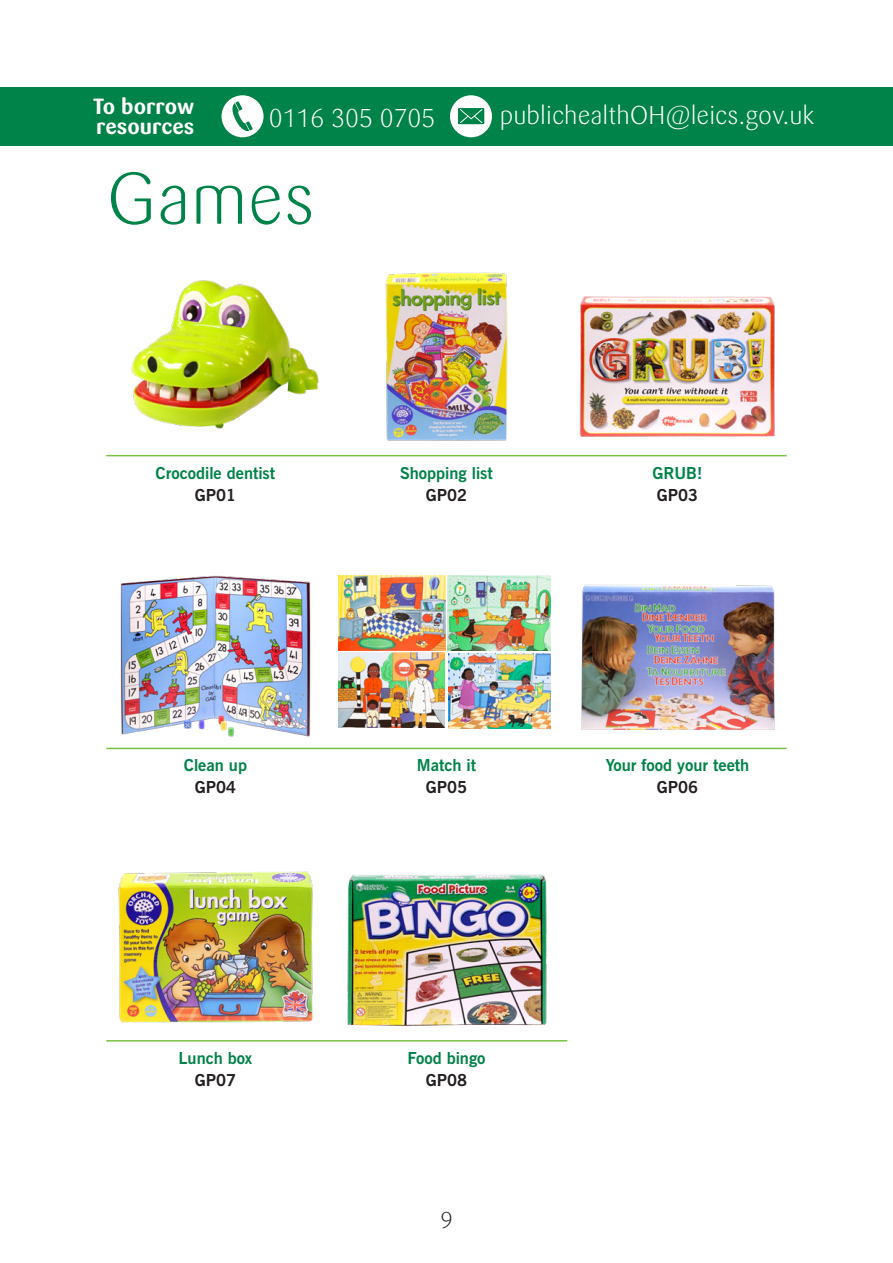
<style>
.page{position:relative;width:893px;height:1263px;background:#fff}
.page>*{position:absolute;margin:0;border:0;box-sizing:border-box;transform-origin:0 0}
.Heading_1{font:300 72px "Sari";color:#008348}
.t1{font:300 25.5px "Sari";color:#fff}
.t2{font:25.5px "Sari Light Caps";color:#fff}
.t3{font:22.5px "Sari Light Caps";color:#231f20}
.t4{font:700 21.75px/20.1px "Sari";color:#fff}
.Objects{font:700 16.5px "News Gothic BT";color:#008348}
.Objects-2{font:700 16.5px "News Gothic BT";color:#231f20}
</style>
<div class="page">
<div style="left:0;top:87px;width:893px;height:59px;background:#008348"></div>
<div style="left:222px;top:95px;width:42px;height:42px;background:#fff;border-radius:50%"></div>
<svg style="left:232px;top:101px;width:21px;height:31px"></svg>
<div style="left:450px;top:95px;width:42px;height:42px;background:#fff;border-radius:50%"></div>
<svg style="left:458px;top:108px;width:26px;height:16px"></svg>
<hr style="left:106px;top:748px;width:681px;height:1px;background:#79c142">
<hr style="left:106px;top:455px;width:681px;height:1px;background:#79c142">
<hr style="left:106px;top:1040px;width:461px;height:1px;background:#79c142">
<img style="left:131px;top:280px;width:188px;height:149px">
<img style="left:581px;top:584px;width:193px;height:146px">
<img style="left:120px;top:575px;width:191px;height:162px">
<img style="left:579px;top:296px;width:196px;height:141px">
<img style="left:118px;top:871px;width:196px;height:152px">
<img style="left:385px;top:272px;width:123px;height:169px">
<img style="left:347px;top:874px;width:200px;height:153px">
<img style="left:338px;top:653px;width:107px;height:75px">
<img style="left:339px;top:575px;width:106px;height:75px">
<img style="left:448px;top:576px;width:102px;height:74px">
<img style="left:448px;top:653px;width:102px;height:75px">
<h3 class="t4" style="left:93px;top:96px;width:103px">To borrow resources</h3>
<h2 class="t2" style="left:269px;top:103px;width:168px">0116 305 0705</h2>
<p class="Heading_1" style="left:106px;top:157px;width:210px">Games</p>
<h2 class="t1" style="left:500px;top:101px;width:316px">publichealthOH@leics.gov.uk</h2>
<p class="Objects" style="left:156px;top:463px;width:121px">Crocodile dentist</p>
<p class="Objects-2" style="left:195px;top:485px;width:43px">GP01</p>
<p class="Objects" style="left:400px;top:463px;width:94px">Shopping list</p>
<p class="Objects-2" style="left:426px;top:485px;width:43px">GP02</p>
<p class="Objects" style="left:652px;top:463px;width:52px">GRUB!</p>
<p class="Objects-2" style="left:657px;top:485px;width:43px">GP03</p>
<p class="Objects" style="left:184px;top:755px;width:65px">Clean up</p>
<p class="Objects-2" style="left:195px;top:777px;width:43px">GP04</p>
<p class="Objects" style="left:417px;top:755px;width:61px">Match it</p>
<p class="Objects-2" style="left:426px;top:777px;width:43px">GP05</p>
<p class="Objects" style="left:606px;top:755px;width:145px">Your food your teeth</p>
<p class="Objects-2" style="left:657px;top:777px;width:43px">GP06</p>
<p class="Objects" style="left:179px;top:1048px;width:75px">Lunch box</p>
<p class="Objects-2" style="left:195px;top:1069px;width:43px">GP07</p>
<p class="Objects" style="left:407px;top:1048px;width:80px">Food bingo</p>
<p class="Objects-2" style="left:426px;top:1069px;width:43px">GP08</p>
<h3 class="t3" style="left:440px;top:1207px;width:14px">9</h3>
</div>
